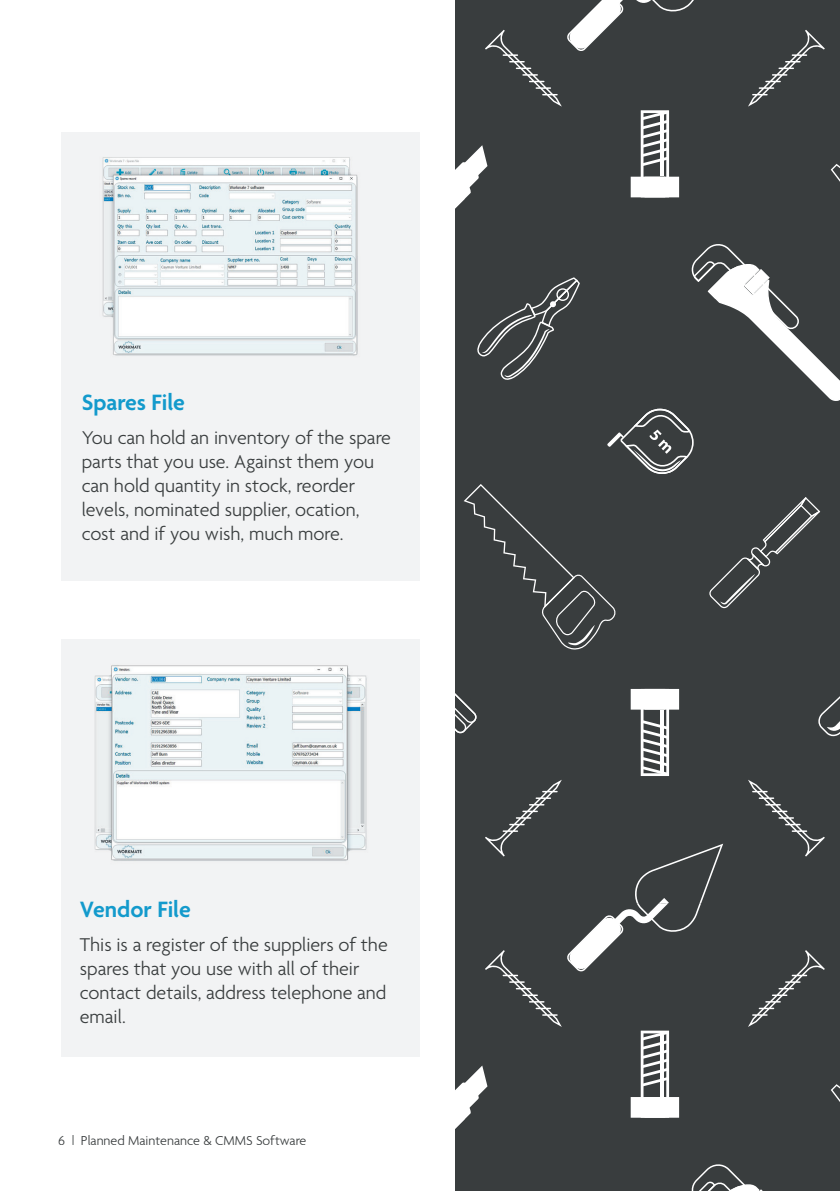
<style>
.page{position:relative;width:840px;height:1191px;background:#fff}
.page>*{position:absolute;margin:0;border:0;box-sizing:border-box;transform-origin:0 0}
.t1{font:600 24px "Agenda";color:#139acc}
.t2{font:300 20px/24px "Agenda";color:#393d3e}
.t3{font:300 14px "Agenda";color:#393d3e}
</style>
<div class="page">
<div style="left:455px;top:0;width:384px;height:1191px;background:#393d3e"></div>
<div style="left:61px;top:132px;width:359px;height:448px;background:#f2f3f4"></div>
<div style="left:61px;top:639px;width:359px;height:417px;background:#f2f3f4"></div>
<img style="left:102px;top:157px;width:256px;height:199px">
<img style="left:94px;top:665px;width:273px;height:196px">
<svg style="left:607px;top:409px;width:86px;height:65px"></svg>
<svg style="left:455px;top:0;width:384px;height:401px"></svg>
<svg style="left:455px;top:484px;width:384px;height:707px"></svg>
<p class="t1" style="left:82px;top:390px;width:105px">Spares File</p>
<p class="t2" style="left:82px;top:427px;width:310px">You can hold an inventory of the spare parts that you use. Against them you can hold quantity in stock, reorder levels, nominated supplier, ocation, cost and if you wish, much more.</p>
<p class="t1" style="left:80px;top:897px;width:112px">Vendor File</p>
<p class="t2" style="left:80px;top:934px;width:309px">This is a register of the suppliers of the spares that you use with all of their contact details, address telephone and email.</p>
<p class="t3" style="left:58px;top:1133px;width:249px">6 | Planned Maintenance &amp; CMMS Software</p>
</div>
